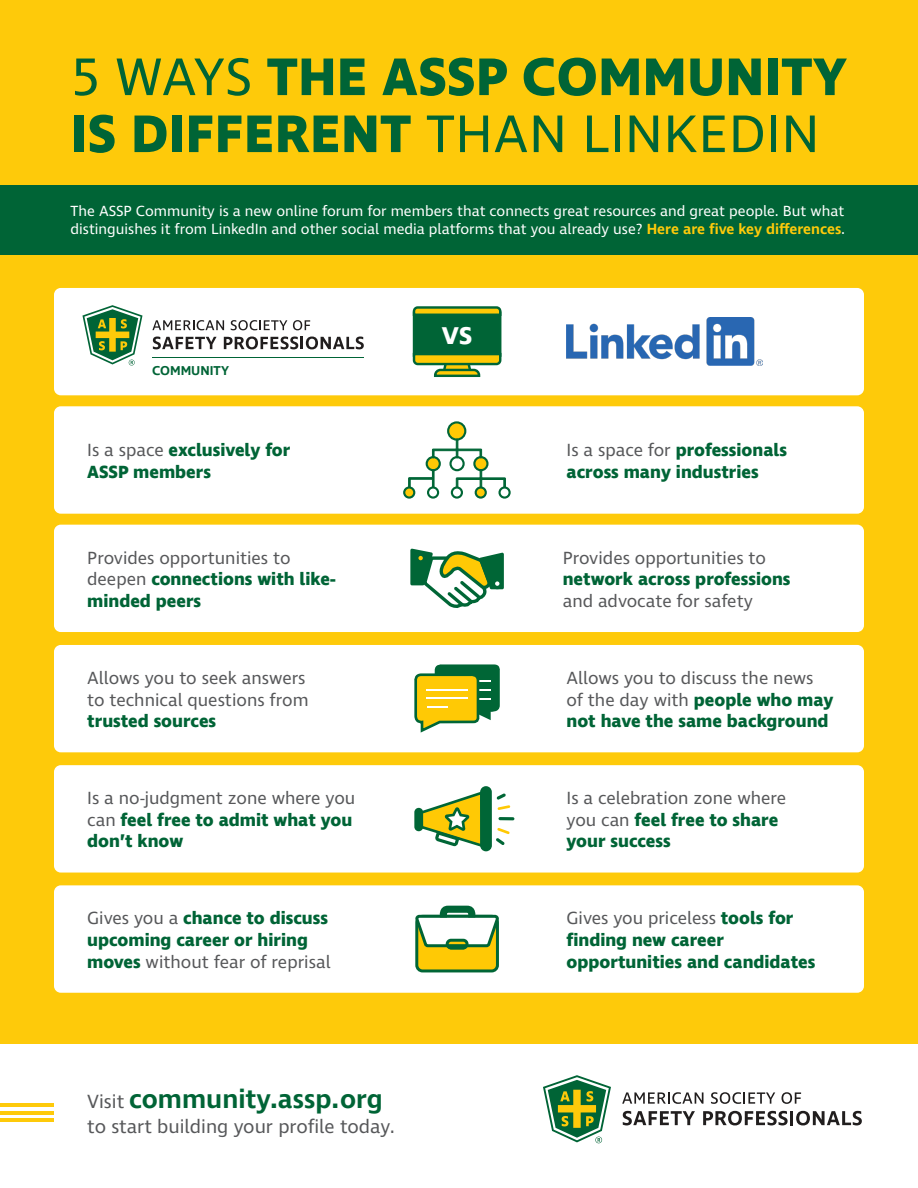
<style>
.page{position:relative;width:918px;height:1188px;background:#fff}
.page>*{position:absolute;margin:0;border:0;box-sizing:border-box;transform-origin:0 0}
.t1{font:54px "Ingra";letter-spacing:.01em;color:#006436}
.t2{font:700 54px "Ingra";letter-spacing:.01em;color:#006436}
.t3{font:600 33px "Ingra";color:#fff}
.t4{font:600 27px "Ingra";color:#006436}
.t5{font:19.5px "Ingra";color:#57585a}
.t6{font:700 18px/21.6px "Ingra";color:#006436}
.t7{font:18px/21.6px "Ingra";color:#57585a}
.t8{font:15px/18px "Ingra";color:#fff}
.t9{font:600 13.2px "Ingra";color:#006436}
.s1{font-weight:400}
.s2{font-weight:700}
.s3{font-weight:600;color:#feca0a}
.s4{font-weight:400;color:#57585a}
.s5{font-weight:400;font-size:19.5px;color:#57585a}
.s6{font-weight:700;color:#006436}
</style>
<div class="page">
<div style="left:0;top:0;width:918px;height:1043px;background:#feca0a"></div>
<div style="left:0;top:186px;width:918px;height:69px;background:#006436"></div>
<svg style="left:543px;top:1075px;width:68px;height:68px"></svg>
<svg style="left:622px;top:1092px;width:81px;height:12px"></svg>
<svg style="left:711px;top:1092px;width:64px;height:12px"></svg>
<svg style="left:782px;top:1092px;width:19px;height:12px"></svg>
<svg style="left:623px;top:1111px;width:72px;height:14px"></svg>
<svg style="left:703px;top:1111px;width:85px;height:14px"></svg>
<hr style="left:790px;top:1111px;width:3px;height:14px;background:#211e1e">
<svg style="left:796px;top:1111px;width:66px;height:14px"></svg>
<div style="left:54px;top:885px;width:810px;height:108px;background:#fff;border-radius:7px"></div>
<div style="left:54px;top:406px;width:810px;height:108px;background:#fff;border-radius:7px"></div>
<div style="left:54px;top:288px;width:810px;height:107px;background:#fff;border-radius:7px"></div>
<div style="left:54px;top:525px;width:810px;height:107px;background:#fff;border-radius:7px"></div>
<div style="left:54px;top:645px;width:810px;height:107px;background:#fff;border-radius:7px"></div>
<div style="left:54px;top:765px;width:810px;height:108px;background:#fff;border-radius:7px"></div>
<hr style="left:0;top:1111px;width:54px;height:4px;background:#feca0a">
<hr style="left:0;top:1119px;width:54px;height:3px;background:#feca0a">
<hr style="left:0;top:1103px;width:54px;height:4px;background:#feca0a">
<div style="left:413px;top:311px;width:88px;height:46px;background:#006436"></div>
<svg style="left:412px;top:306px;width:90px;height:11px"></svg>
<svg style="left:412px;top:352px;width:90px;height:25px"></svg>
<img style="left:567px;top:318px;width:196px;height:48px">
<svg style="left:82px;top:305px;width:61px;height:61px"></svg>
<svg style="left:152px;top:320px;width:72px;height:10px"></svg>
<svg style="left:231px;top:320px;width:56px;height:10px"></svg>
<svg style="left:293px;top:320px;width:17px;height:10px"></svg>
<svg style="left:153px;top:337px;width:64px;height:12px"></svg>
<svg style="left:224px;top:337px;width:140px;height:12px"></svg>
<hr style="left:152px;top:357px;width:212px;height:1px;background:#006436">
<div style="left:448px;top:422px;width:17px;height:18px;background:#ffc905;border-radius:50%"></div>
<div style="left:447px;top:421px;width:19px;height:20px;border:2px solid #006636;border-radius:50%"></div>
<svg style="left:451px;top:457px;width:13px;height:13px"></svg>
<div style="left:449px;top:456px;width:16px;height:15px;border:2px solid #006636;border-radius:50%"></div>
<svg style="left:474px;top:457px;width:13px;height:13px"></svg>
<div style="left:473px;top:456px;width:16px;height:15px;border:2px solid #006636;border-radius:50%"></div>
<div style="left:427px;top:457px;width:13px;height:13px;background:#ffc905;border-radius:50%"></div>
<div style="left:426px;top:456px;width:15px;height:15px;border:2px solid #006636;border-radius:50%"></div>
<svg style="left:432px;top:438px;width:50px;height:21px"></svg>
<svg style="left:408px;top:469px;width:27px;height:17px"></svg>
<svg style="left:455px;top:469px;width:51px;height:18px"></svg>
<div style="left:404px;top:488px;width:10px;height:10px;background:#ffc905;border-radius:50%"></div>
<div style="left:404px;top:486px;width:11px;height:13px;border:2px solid #006636;border-radius:50%"></div>
<div style="left:427px;top:486px;width:12px;height:13px;border:2px solid #006636;border-radius:50%"></div>
<div style="left:451px;top:486px;width:12px;height:13px;border:2px solid #006636;border-radius:50%"></div>
<div style="left:476px;top:488px;width:10px;height:10px;background:#ffc905;border-radius:50%"></div>
<div style="left:475px;top:486px;width:12px;height:13px;border:2px solid #006636;border-radius:50%"></div>
<svg style="left:500px;top:488px;width:10px;height:10px"></svg>
<div style="left:498px;top:486px;width:13px;height:13px;border:2px solid #006636;border-radius:50%"></div>
<svg style="left:414px;top:664px;width:86px;height:69px"></svg>
<hr style="left:427px;top:689px;width:41px;height:2px;background:#fff">
<hr style="left:427px;top:697px;width:41px;height:2px;background:#fff">
<hr style="left:427px;top:706px;width:20px;height:2px;background:#fff">
<svg style="left:410px;top:548px;width:94px;height:60px"></svg>
<div style="left:417px;top:554px;width:8px;height:8px;background:#ffc905;border-radius:50%"></div>
<div style="left:415px;top:553px;width:11px;height:11px;border:3px solid #006636;border-radius:50%"></div>
<div style="left:493px;top:580px;width:8px;height:8px;background:#fff;border-radius:50%"></div>
<div style="left:492px;top:578px;width:11px;height:11px;border:3px solid #006636;border-radius:50%"></div>
<div style="left:417px;top:916px;width:80px;height:55px;background:#ffc905;border-radius:6px"></div>
<div style="left:415px;top:915px;width:84px;height:57px;border:3px solid #006636;border-radius:6px"></div>
<svg style="left:415px;top:905px;width:84px;height:45px"></svg>
<div style="left:480px;top:786px;width:12px;height:65px;background:#006636;border-radius:6px"></div>
<div style="left:414px;top:808px;width:9px;height:23px;background:#006636;border-radius:4px"></div>
<svg style="left:420px;top:791px;width:61px;height:56px"></svg>
<svg style="left:496px;top:828px;width:14px;height:17px"></svg>
<svg style="left:497px;top:793px;width:13px;height:17px"></svg>
<hr style="left:499px;top:817px;width:15px;height:3px;background:#006636;border-radius:2px">
<p class="t2" style="left:71px;top:43px;width:778px"><span class="s1">5 WAYS</span> THE ASSP COMMUNITY</p>
<p class="t1" style="left:71px;top:100px;width:750px"><span class="s2">IS DIFFERENT</span> THAN LINKEDIN</p>
<p class="t8" style="left:71px;top:202px;width:776px">The ASSP Community is a new online forum for members that connects great resources and great people. But what distinguishes it from LinkedIn and other social media platforms that you already use? <span class="s3">Here are five key differences</span>.</p>
<p class="t9" style="left:152px;top:362px;width:79px">COMMUNITY</p>
<p class="t6" style="left:87px;top:440px;width:205px"><span class="s4">Is a space</span> exclusively for</p>
<p class="t6" style="left:87px;top:462px;width:125px">ASSP members</p>
<p class="t7" style="left:87px;top:548px;width:205px">Provides opportunities to</p>
<p class="t6" style="left:87px;top:569px;width:250px"><span class="s4">deepen</span> connections with like&shy;minded peers</p>
<p class="t7" style="left:87px;top:668px;width:220px">Allows you to seek answers</p>
<p class="t7" style="left:87px;top:690px;width:223px">to technical questions from</p>
<p class="t6" style="left:87px;top:711px;width:130px">trusted sources</p>
<p class="t6" style="left:87px;top:788px;width:270px"><span class="s4">Is a no-judgment zone where you can</span> feel free to admit what you don’t know</p>
<p class="t6" style="left:87px;top:908px;width:245px"><span class="s4">Gives you a</span> chance to discuss upcoming career or hiring moves <span class="s4">without fear of reprisal</span></p>
<p class="t4" style="left:87px;top:1082px;width:297px"><span class="s5">Visit</span> community.assp.org</p>
<p class="t5" style="left:87px;top:1114px;width:309px">to start building your profile today.</p>
<p class="t3" style="left:442px;top:312px;width:33px">vs</p>
<p class="t6" style="left:567px;top:440px;width:222px"><span class="s4">Is a space for</span> professionals across many industries</p>
<p class="t7" style="left:563px;top:548px;width:229px">Provides opportunities to <span class="s6">network across professions </span>and advocate for safety</p>
<p class="t7" style="left:567px;top:668px;width:269px">Allows you to discuss the news of the day with <span class="s6">people who may not have the same background</span></p>
<p class="t7" style="left:567px;top:788px;width:221px">Is a celebration zone where</p>
<p class="t6" style="left:567px;top:810px;width:213px"><span class="s4">you can</span> feel free to share</p>
<p class="t6" style="left:567px;top:831px;width:106px">your success</p>
<p class="t7" style="left:567px;top:908px;width:229px">Gives you priceless <span class="s6">tools for</span></p>
<p class="t6" style="left:567px;top:930px;width:250px">finding new career opportunities and candidates</p>
</div>
